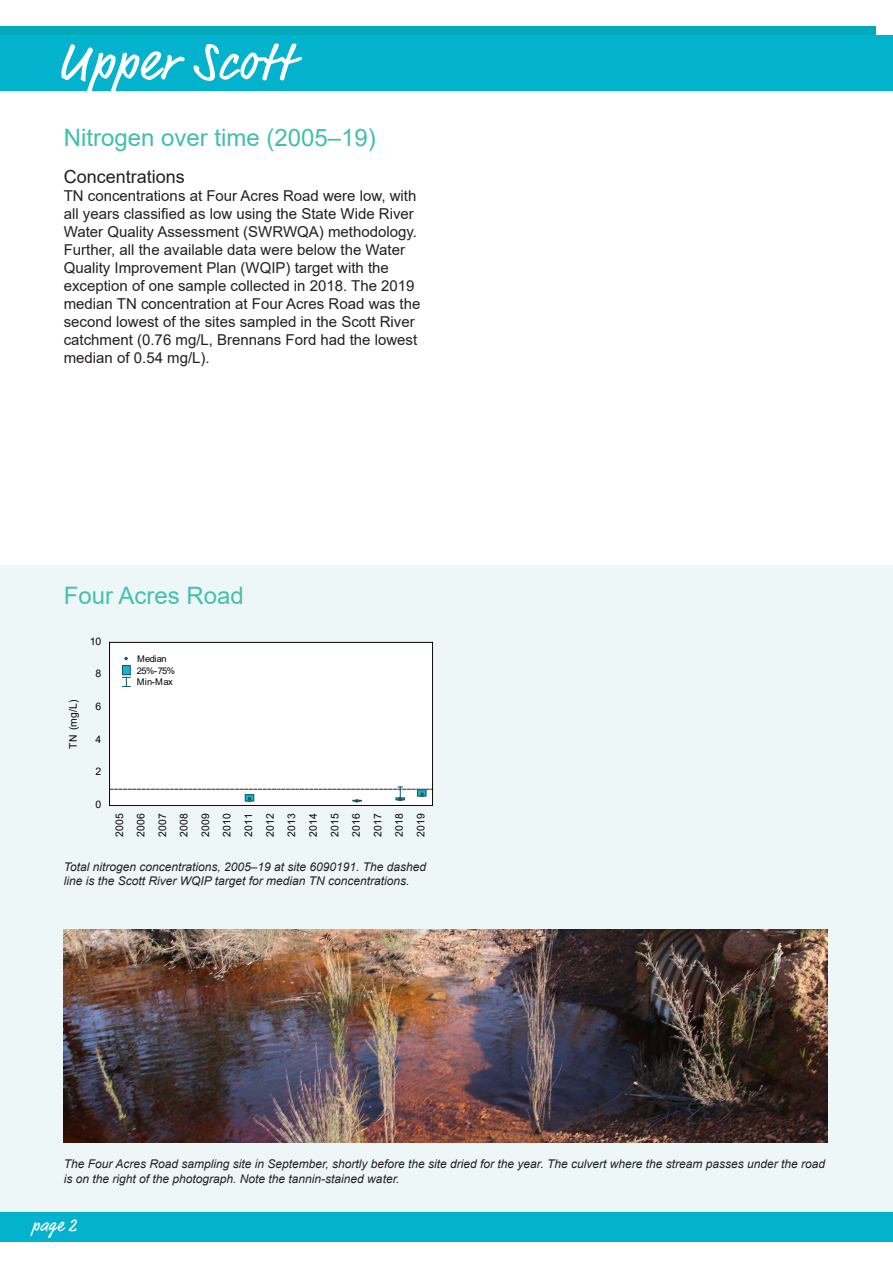
<style>
.page{position:relative;width:893px;height:1263px;background:#fff}
.page>*{position:absolute;margin:0;border:0;box-sizing:border-box;transform-origin:0 0}
.t1{font:54px "Market Web";letter-spacing:.03em;color:#fff}
.heading1{font:24px "Arial";color:#3fbfae}
.body_copy{font:24px "Arial";color:#47bfaf}
.sub-heading{font:18px "Arial";color:#231f20}
.t2{font:18px "Market Web";color:#fff}
.body_copy-2{font:15px/18px "Arial";color:#231f20}
.t3{font:italic 12px/14.4px "Arial";color:#231f20}
.t4{font:10.5px/21.6px "Arial";color:#040503;text-align:justify}
.t5{font:10.35px "Arial";color:#040503}
.t6{font:9.15px/11.9px "Arial";letter-spacing:-.055em;color:#050504}
</style>
<div class="page">
<div style="left:0;top:566px;width:893px;height:646px;background:#edf7f7"></div>
<div style="left:0;top:27px;width:875px;height:64px;background:#00aab8"></div>
<div style="left:0;top:35px;width:893px;height:56px;background:#03b2cd"></div>
<div style="left:110px;top:642px;width:324px;height:165px;background:#fff"></div>
<svg style="left:110px;top:787px;width:322px;height:15px"></svg>
<hr style="left:110px;top:805px;width:323px;height:1px;background:#040503">
<hr style="left:110px;top:642px;width:323px;height:1px;background:#040503">
<hr style="left:109px;top:642px;width:1px;height:163px;background:#040503">
<hr style="left:432px;top:642px;width:1px;height:163px;background:#040503">
<div style="left:122px;top:666px;width:8px;height:9px;background:#1cb2cc"></div>
<div style="left:122px;top:665px;width:9px;height:10px;border:1px solid #10566b"></div>
<svg style="left:122px;top:677px;width:8px;height:10px"></svg>
<div style="left:0;top:1212px;width:893px;height:30px;background:#03b2cd"></div>
<img style="left:64px;top:929px;width:764px;height:213px">
<p class="t1" style="left:57px;top:30px;width:236px">Upper Scott</p>
<p class="heading1" style="left:64px;top:121px;width:314px">Nitrogen over time (2005–19)</p>
<p class="sub-heading" style="left:64px;top:164px;width:123px">Concentrations</p>
<p class="body_copy-2" style="left:64px;top:187px;width:358px">TN concentrations at Four Acres Road were low, with all years classified as low using the State Wide River Water Quality Assessment (SWRWQA) methodology.<br>Further, all the available data were below the Water Quality Improvement Plan (WQIP) target with the exception of one sample collected in 2018. The 2019 median TN concentration at Four Acres Road was the second lowest of the sites sampled in the Scott River catchment (0.76 mg/L, Brennans Ford had the lowest median of 0.54 mg/L).</p>
<p class="body_copy" style="left:64px;top:579px;width:182px">Four Acres Road</p>
<p class="t4" style="left:62px;top:749px;width:51px;rotate:-90deg">TN (mg/L)</p>
<p class="t5" style="left:90px;top:634px;width:13px">10</p>
<p class="t5" style="left:96px;top:667px;width:7px">8</p>
<p class="t5" style="left:96px;top:699px;width:7px">6</p>
<p class="t5" style="left:96px;top:732px;width:7px">4</p>
<p class="t5" style="left:96px;top:764px;width:7px">2</p>
<p class="t5" style="left:96px;top:797px;width:7px">0</p>
<p class="t6" style="left:137px;top:653px;width:40px">Median<br>25%-75%<br>Min-Max</p>
<p class="t4" style="left:108px;top:836px;width:24px;rotate:-90deg">2005<br>2006<br>2007<br>2008<br>2009<br>2010<br>2011<br>2012<br>2013<br>2014<br>2015<br>2016<br>2017<br>2018<br>2019</p>
<p class="t3" style="left:64px;top:859px;width:364px">Total nitrogen concentrations, 2005–19 at site 6090191. The dashed line is the Scott River WQIP target for median TN concentrations.</p>
<p class="t3" style="left:64px;top:1157px;width:763px">The Four Acres Road sampling site in September, shortly before the site dried for the year. The culvert where the stream passes under the road is on the right of the photograph. Note the tannin-stained water.</p>
<p class="t2" style="left:32px;top:1215px;width:46px">page 2</p>
</div>
